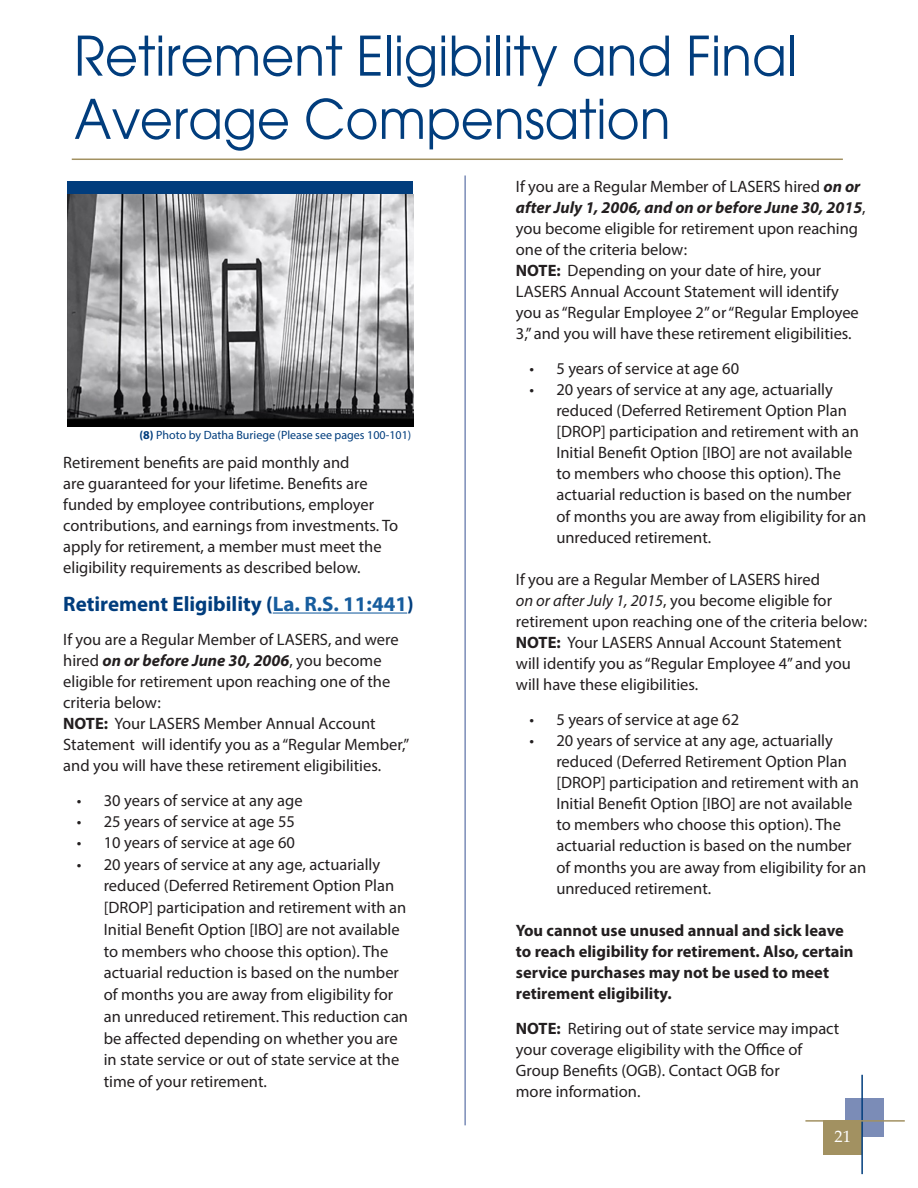
<style>
.page{position:relative;width:918px;height:1188px;background:#fff}
.page>*{position:absolute;margin:0;border:0;box-sizing:border-box;transform-origin:0 0}
.t1{font:54px "Avant Garde";color:#013d7d;scale:.94 1}
.body{font:700 21px "Myriad Pro";color:#013d7d}
.body-2{font:16.5px/21px "Myriad Pro";color:#231f20}
.body-3{font:700 16.5px/21px "Myriad Pro";color:#231f20}
.t2{font:16.5px "Palatino Linotype";color:#fff}
.Pull_quote{font:12px "Myriad Pro";color:#013d7d}
.s1{font-weight:700}
.s2{color:#175d9e}
.s3{font-weight:700;font-style:italic}
.s4{font-style:italic}
</style>
<div class="page">
<div style="left:845px;top:1099px;width:39px;height:38px;background:#7b8cb7"></div>
<div style="left:824px;top:1120px;width:38px;height:35px;background:#a29161"></div>
<hr style="left:861px;top:1075px;width:2px;height:99px;background:#013d7d">
<hr style="left:805px;top:1120px;width:100px;height:2px;background:#a29161">
<hr style="left:273px;top:613px;width:134px;height:1px;background:#175d9e">
<hr style="left:72px;top:159px;width:771px;height:1px;background:#a29161">
<div style="left:68px;top:181px;width:345px;height:201px;background:#013d7d"></div>
<img style="left:68px;top:194px;width:345px;height:232px">
<hr style="left:464px;top:176px;width:2px;height:949px;background:#7b8cb7">
<p class="t1" style="left:74px;top:23px;width:770px">Retirement Eligibility and Final</p>
<p class="t1" style="left:74px;top:86px;width:636px">Average Compensation</p>
<p class="Pull_quote" style="left:140px;top:427px;width:273px"><span class="s1">(8)</span> Photo by Datha Buriege (Please see pages 100-101)</p>
<p class="body-2" style="left:63px;top:452px;width:336px">Retirement benefits are paid monthly and<br>are guaranteed for your lifetime. Benefits are funded by employee contributions, employer contributions, and earnings from investments. To apply for retirement, a member must meet the eligibility requirements as described below.</p>
<p class="body" style="left:63px;top:590px;width:352px">Retirement Eligibility (<span class="s2">La. R.S. 11:441</span>)</p>
<p class="body-2" style="left:63px;top:629px;width:348px">If you are a Regular Member of LASERS, and were hired <span class="s3">on or before June 30, 2006</span>, you become eligible for retirement upon reaching one of the criteria below:<br><span class="s1">NOTE:</span> Your LASERS Member Annual Account Statement will identify you as a “Regular Member,” and you will have these retirement eligibilities.</p>
<p class="body-2" style="left:77px;top:790px;width:227px">• 30 years of service at any age</p>
<p class="body-2" style="left:77px;top:811px;width:220px">• 25 years of service at age 55</p>
<p class="body-2" style="left:77px;top:832px;width:220px">• 10 years of service at age 60</p>
<p class="body-2" style="left:104px;top:853px;width:306px;line-height:21.8px;text-indent:-27px">• 20 years of service at any age, actuarially reduced (Deferred Retirement Option Plan [DROP] participation and retirement with an Initial Benefit Option [IBO] are not available to members who choose this option). The actuarial reduction is based on the number of months you are away from eligibility for an unreduced retirement. This reduction can be affected depending on whether you are in state service or out of state service at the time of your retirement.</p>
<p class="body-2" style="left:516px;top:176px;width:351px">If you are a Regular Member of LASERS hired <span class="s3">on or after July 1, 2006, and on or before June 30, 2015</span>, you become eligible for retirement upon reaching one of the criteria below:<br><span class="s1">NOTE:</span> Depending on your date of hire, your LASERS Annual Account Statement will identify you as “Regular Employee 2” or “Regular Employee 3,” and you will have these retirement eligibilities.</p>
<p class="body-2" style="left:529px;top:358px;width:211px">• 5 years of service at age 60</p>
<p class="body-2" style="left:556px;top:379px;width:312px;text-indent:-27px">• 20 years of service at any age, actuarially reduced (Deferred Retirement Option Plan [DROP] participation and retirement with an Initial Benefit Option [IBO] are not available to members who choose this option). The actuarial reduction is based on the number of months you are away from eligibility for an unreduced retirement.</p>
<p class="body-2" style="left:516px;top:569px;width:353px">If you are a Regular Member of LASERS hired<br><span class="s4">on or after July 1, 2015</span>, you become eligible for retirement upon reaching one of the criteria below:<br><span class="s1">NOTE:</span> Your LASERS Annual Account Statement will identify you as “Regular Employee 4” and you will have these eligibilities.</p>
<p class="body-2" style="left:529px;top:709px;width:211px">• 5 years of service at age 62</p>
<p class="body-2" style="left:556px;top:730px;width:312px;text-indent:-27px">• 20 years of service at any age, actuarially reduced (Deferred Retirement Option Plan [DROP] participation and retirement with an Initial Benefit Option [IBO] are not available to members who choose this option). The actuarial reduction is based on the number of months you are away from eligibility for an unreduced retirement.</p>
<p class="body-3" style="left:516px;top:920px;width:339px">You cannot use unused annual and sick leave to reach eligibility for retirement. Also, certain service purchases may not be used to meet retirement eligibility.</p>
<p class="body-2" style="left:516px;top:1018px;width:325px"><span class="s1">NOTE:</span> Retiring out of state service may impact your coverage eligibility with the Office of Group Benefits (OGB). Contact OGB for<br>more information.</p>
<p class="t2" style="left:834px;top:1124px;width:18px">21</p>
</div>
